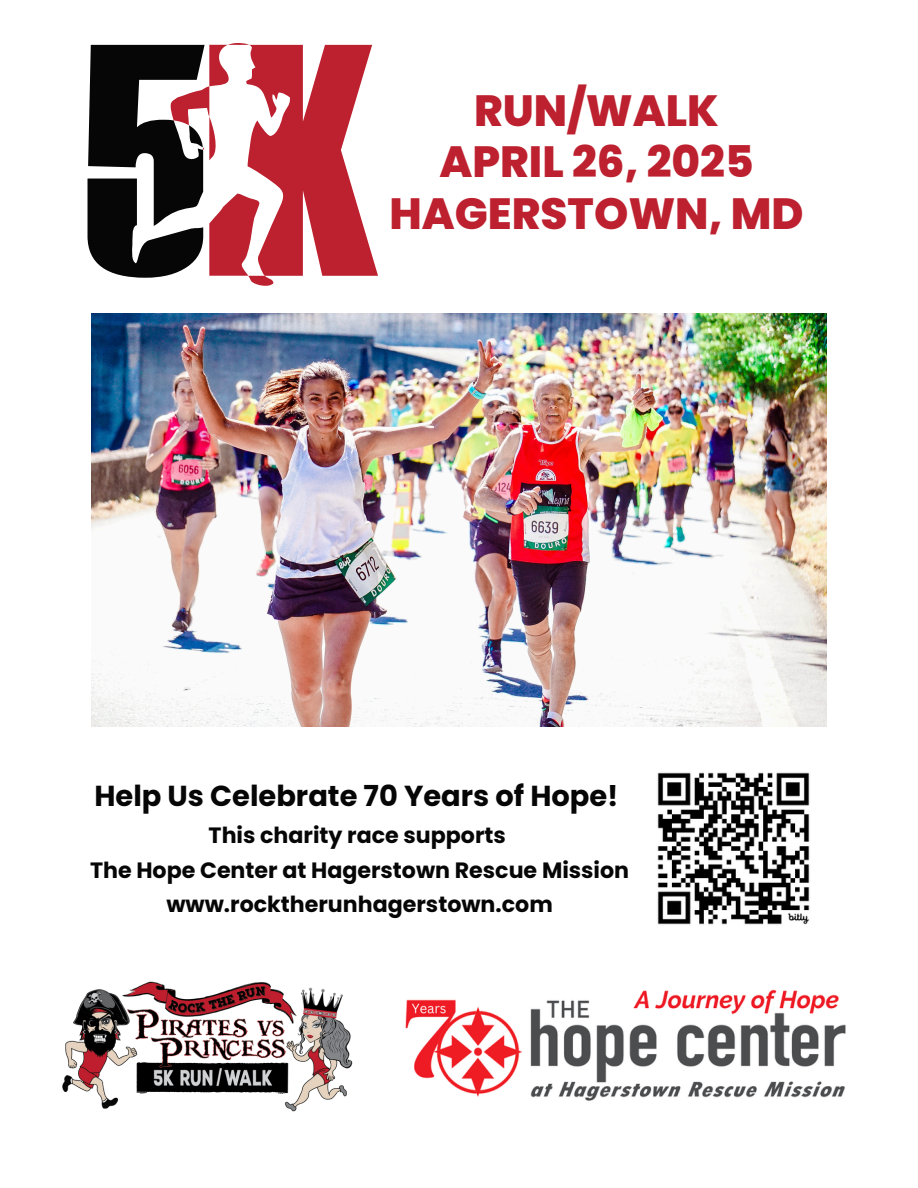
<style>
.page{position:relative;width:918px;height:1188px;background:#fff}
.page>*{position:absolute;margin:0;border:0;box-sizing:border-box;transform-origin:0 0}
.t1{font:800 43.65px/51.9px "Poppins";color:#bd202e;text-align:center}
.t2{font:700 28.95px "Poppins";color:#070606}
.t3{font:700 22.2px "Poppins";color:#070606}
</style>
<div class="page">
<img style="left:62px;top:981px;width:291px;height:131px">
<img style="left:92px;top:314px;width:734px;height:412px">
<svg style="left:88px;top:43px;width:290px;height:243px"></svg>
<img style="left:657px;top:772px;width:153px;height:153px">
<img style="left:405px;top:989px;width:441px;height:112px">
<p class="t1" style="left:389px;top:84px;width:416px">RUN/WALK<br>APRIL 26, 2025<br>HAGERSTOWN, MD</p>
<h1 class="t2" style="left:94px;top:775px;width:526px">Help Us Celebrate 70 Years of Hope!</h1>
<p class="t3" style="left:209px;top:820px;width:299px">This charity race supports</p>
<p class="t3" style="left:90px;top:854px;width:541px">The Hope Center at Hagerstown Rescue Mission</p>
<p class="t3" style="left:166px;top:888px;width:388px">www.rocktherunhagerstown.com</p>
</div>
